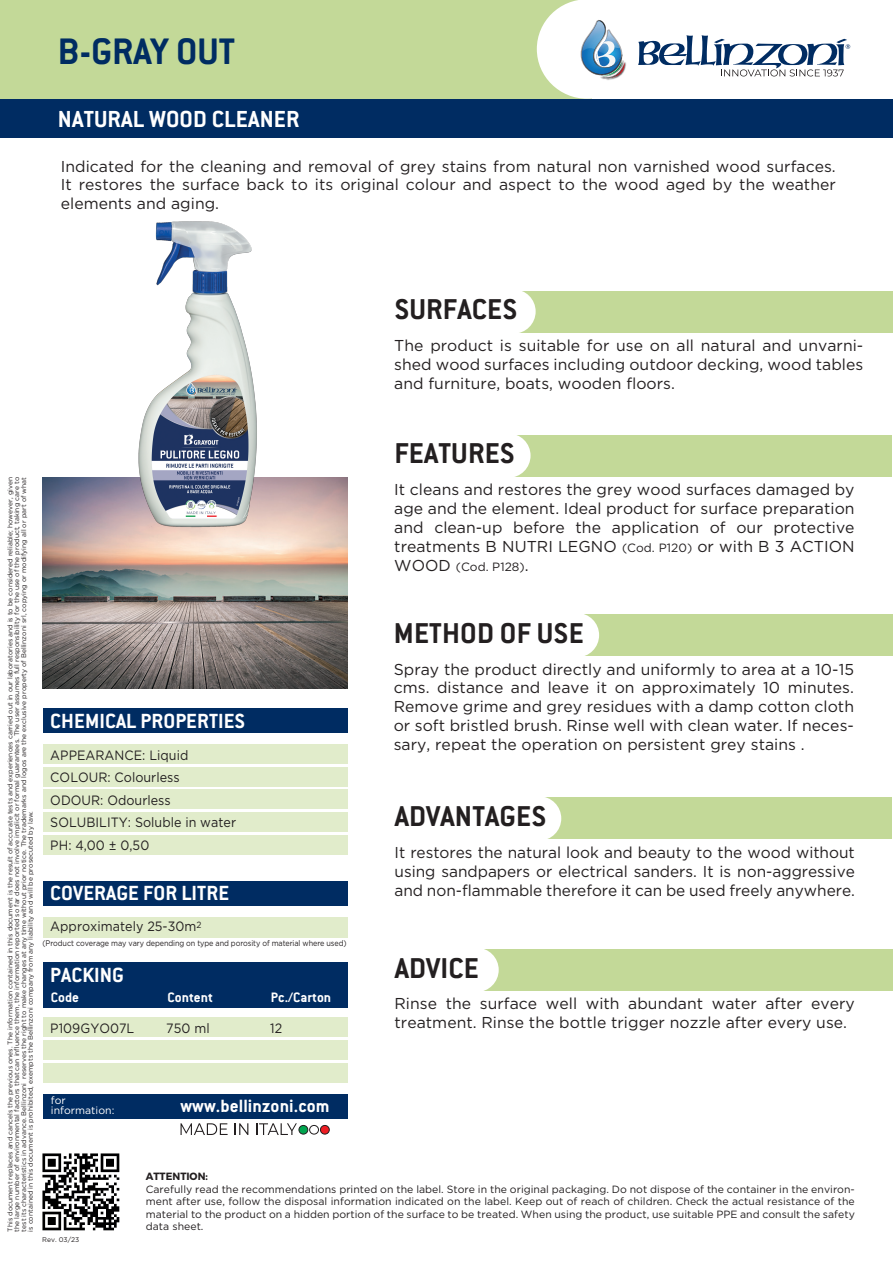
<style>
.page{position:relative;width:893px;height:1263px;background:#fff}
.page>*{position:absolute;margin:0;border:0;box-sizing:border-box;transform-origin:0 0}
.t1{font:700 40.5px "Conduit ITC";color:#002c62}
.t2{font:700 31.5px "Conduit ITC";letter-spacing:.005em;color:#231f20}
.t3{font:700 25.5px "Conduit ITC";letter-spacing:.005em;color:#fff}
.t4{font:700 22.5px "Conduit ITC";letter-spacing:.005em;color:#fff}
.t5{font:700 19.5px "Conduit ITC";letter-spacing:.005em;color:#fff}
.t6{font:15.75px/18.9px "Gotham";letter-spacing:.005em;color:#231f20;text-align:justify}
.t7{font:700 15px "Conduit ITC";letter-spacing:.005em;color:#fff}
.t8{font:13.5px/22.5px "Gotham";letter-spacing:.005em;color:#231f20;scale:.93 1}
.t9{font:12px "Gotham";letter-spacing:.005em;color:#231f20}
.t10{font:10.5px/12.6px "Gotham";letter-spacing:.005em;color:#231f20;text-align:justify}
.t11{font:10.5px/10.5px "Gotham";letter-spacing:.005em;color:#fff}
.t12{font:700 10.5px "Montserrat";letter-spacing:.005em;color:#231f20;scale:.95 1}
.t13{font:8.1px "Gotham";letter-spacing:-.01em;color:#231f20;scale:.9 1}
.t14{font:6.75px/6.8px "Gotham";letter-spacing:.005em;color:#231f20;text-align:justify}
.s1{font-size:12px}
.s2{font-size:15.75px}
</style>
<div class="page">
<div style="left:0;top:99px;width:893px;height:39px;background:#002c62"></div>
<div style="left:0;top:0;width:592px;height:99px;background:#c3d998"></div>
<div style="left:537px;top:0;width:101px;height:99px;background:#fff;border-radius:50%"></div>
<div style="left:581px;top:614px;width:312px;height:42px;background:#c3d998"></div>
<div style="left:555px;top:613px;width:44px;height:44px;background:#fff;border-radius:50%"></div>
<div style="left:516px;top:291px;width:377px;height:41px;background:#c3d998"></div>
<div style="left:491px;top:289px;width:45px;height:45px;background:#fff;border-radius:50%"></div>
<div style="left:509px;top:435px;width:382px;height:41px;background:#c3d998"></div>
<div style="left:486px;top:433px;width:45px;height:45px;background:#fff;border-radius:50%"></div>
<div style="left:540px;top:798px;width:352px;height:41px;background:#c3d998"></div>
<div style="left:517px;top:796px;width:44px;height:45px;background:#fff;border-radius:50%"></div>
<div style="left:43px;top:917px;width:304px;height:20px;background:#e1eccb"></div>
<div style="left:43px;top:881px;width:304px;height:25px;background:#002c62"></div>
<div style="left:43px;top:835px;width:304px;height:20px;background:#e1eccb"></div>
<div style="left:43px;top:812px;width:304px;height:20px;background:#e1eccb"></div>
<div style="left:43px;top:789px;width:304px;height:20px;background:#e1eccb"></div>
<div style="left:43px;top:767px;width:304px;height:19px;background:#e1eccb"></div>
<div style="left:43px;top:744px;width:304px;height:20px;background:#e1eccb"></div>
<div style="left:43px;top:708px;width:304px;height:25px;background:#002c62"></div>
<svg style="left:577px;top:0;width:274px;height:80px"></svg>
<div style="left:474px;top:949px;width:419px;height:41px;background:#c3d998"></div>
<div style="left:454px;top:948px;width:45px;height:44px;background:#fff;border-radius:50%"></div>
<div style="left:43px;top:1063px;width:304px;height:20px;background:#e1eccb"></div>
<div style="left:43px;top:1040px;width:304px;height:20px;background:#e1eccb"></div>
<div style="left:43px;top:1017px;width:304px;height:20px;background:#e1eccb"></div>
<div style="left:43px;top:962px;width:304px;height:46px;background:#002c62"></div>
<div style="left:43px;top:1094px;width:304px;height:24px;background:#002c62"></div>
<svg style="left:181px;top:1123px;width:47px;height:12px"></svg>
<svg style="left:234px;top:1123px;width:14px;height:12px"></svg>
<svg style="left:256px;top:1123px;width:41px;height:12px"></svg>
<div style="left:299px;top:1125px;width:9px;height:9px;background:#00a54f;border-radius:50%"></div>
<div style="left:299px;top:1125px;width:9px;height:9px;border:1px solid #231f20;border-radius:50%"></div>
<div style="left:309px;top:1125px;width:10px;height:9px;border:1px solid #231f20;border-radius:50%"></div>
<div style="left:320px;top:1125px;width:9px;height:9px;background:#ee1d23;border-radius:50%"></div>
<div style="left:320px;top:1125px;width:9px;height:9px;border:1px solid #231f20;border-radius:50%"></div>
<img style="left:43px;top:478px;width:304px;height:210px">
<img style="left:42px;top:1153px;width:78px;height:78px">
<img style="left:128px;top:221px;width:140px;height:310px">
<h1 class="t1" style="left:58px;top:27px;width:179px">B-GRAY OUT</h1>
<h3 class="t3" style="left:58px;top:104px;width:243px">NATURAL WOOD CLEANER</h3>
<p class="t6" style="left:61px;top:156px;width:776px">Indicated for the cleaning and removal of grey stains from natural non varnished wood surfaces.<br>It restores the surface back to its original colour and aspect to the wood aged by the weather elements and aging.</p>
<h2 class="t2" style="left:394px;top:290px;width:124px">SURFACES</h2>
<p class="t6" style="left:394px;top:336px;width:471px">The product is suitable for use on all natural and unvarni&shy;shed wood surfaces including outdoor decking, wood tables and furniture, boats, wooden floors.</p>
<p class="t14" style="left:7px;top:1231px;width:756px;rotate:-90deg">This document replaces and cancels the previous ones. The information contained in this document is the result of accurate tests and experiences carried out in our laboratories and is to be considered reliable; however, given the large number of environmental factors that can influence them, the information reported so far does not involve implicit or formal guarantees. The user assumes full responsibility for the use of the product, taking care to test its characteristics in advance. Bellinzoni reserves the right to make changes at any time without prior notice. The trademarks and logos are the exclusive property of Bellinzoni srl, copying or modifying all or part of what is contained in this document is prohibited, exempts the Bellinzoni company from any liability and will be prosecuted by law.</p>
<h2 class="t2" style="left:394px;top:434px;width:122px">FEATURES</h2>
<p class="t6" style="left:394px;top:480px;width:462px">It cleans and restores the grey wood surfaces damaged by age and the element. Ideal product for surface preparation and clean-up before the application of our protective treatments B NUTRI LEGNO <span class="s1">(Cod. P120)</span> or with B 3 ACTION</p>
<p class="t9" style="left:394px;top:559px;width:136px"><span class="s2">WOOD</span> (Cod. P128)<span class="s2">.</span></p>
<h3 class="t4" style="left:50px;top:707px;width:196px">CHEMICAL PROPERTIES</h3>
<p class="t8" style="left:50px;top:743px;width:201px">APPEARANCE: Liquid<br>COLOUR: Colourless<br>ODOUR: Odourless<br>SOLUBILITY: Soluble in water<br>PH: 4,00 ± 0,50</p>
<h3 class="t4" style="left:50px;top:879px;width:180px">COVERAGE FOR LITRE</h3>
<p class="t8" style="left:50px;top:915px;width:164px">Approximately 25-30m<sup>2</sup></p>
<p class="t13" style="left:43px;top:938px;width:339px">(Product coverage may vary depending on type and porosity of material where used)</p>
<h3 class="t4" style="left:50px;top:961px;width:75px">PACKING</h3>
<p class="t7" style="left:51px;top:988px;width:30px">Code</p>
<p class="t7" style="left:167px;top:988px;width:47px">Content</p>
<p class="t7" style="left:271px;top:988px;width:62px">Pc./Carton</p>
<p class="t8" style="left:166px;top:1016px;width:48px">750 ml</p>
<p class="t8" style="left:270px;top:1016px;width:14px">12</p>
<p class="t8" style="left:50px;top:1016px;width:92px">P109GYO07L</p>
<p class="t11" style="left:51px;top:1094px;width:65px">for information:</p>
<p class="t5" style="left:180px;top:1094px;width:151px">www.bellinzoni.com</p>
<h2 class="t2" style="left:394px;top:614px;width:191px">METHOD OF USE</h2>
<p class="t6" style="left:394px;top:659px;width:462px">Spray the product directly and uniformly to area at a 10-15 cms. distance and leave it on approximately 10 minutes.<br>Remove grime and grey residues with a damp cotton cloth or soft bristled brush. Rinse well with clean water. If neces&shy;sary, repeat the operation on persistent grey stains .</p>
<h2 class="t2" style="left:395px;top:797px;width:153px">ADVANTAGES</h2>
<p class="t6" style="left:394px;top:842px;width:462px">It restores the natural look and beauty to the wood without using sandpapers or electrical sanders. It is non-aggressive and non-flammable therefore it can be used freely anywhere.</p>
<h2 class="t2" style="left:395px;top:949px;width:86px">ADVICE</h2>
<p class="t6" style="left:394px;top:994px;width:462px">Rinse the surface well with abundant water after every treatment. Rinse the bottle trigger nozzle after every use.</p>
<p class="t14" style="left:42px;top:1236px;width:39px">Rev. 03/23</p>
<p class="t12" style="left:146px;top:1170px;width:67px">ATTENTION:</p>
<p class="t10" style="left:146px;top:1182px;width:711px">Carefully read the recommendations printed on the label. Store in the original packaging. Do not dispose of the container in the environ&shy;ment after use, follow the disposal information indicated on the label. Keep out of reach of children. Check the actual resistance of the material to the product on a hidden portion of the surface to be treated. When using the product, use suitable PPE and consult the safety data sheet.</p>
</div>
